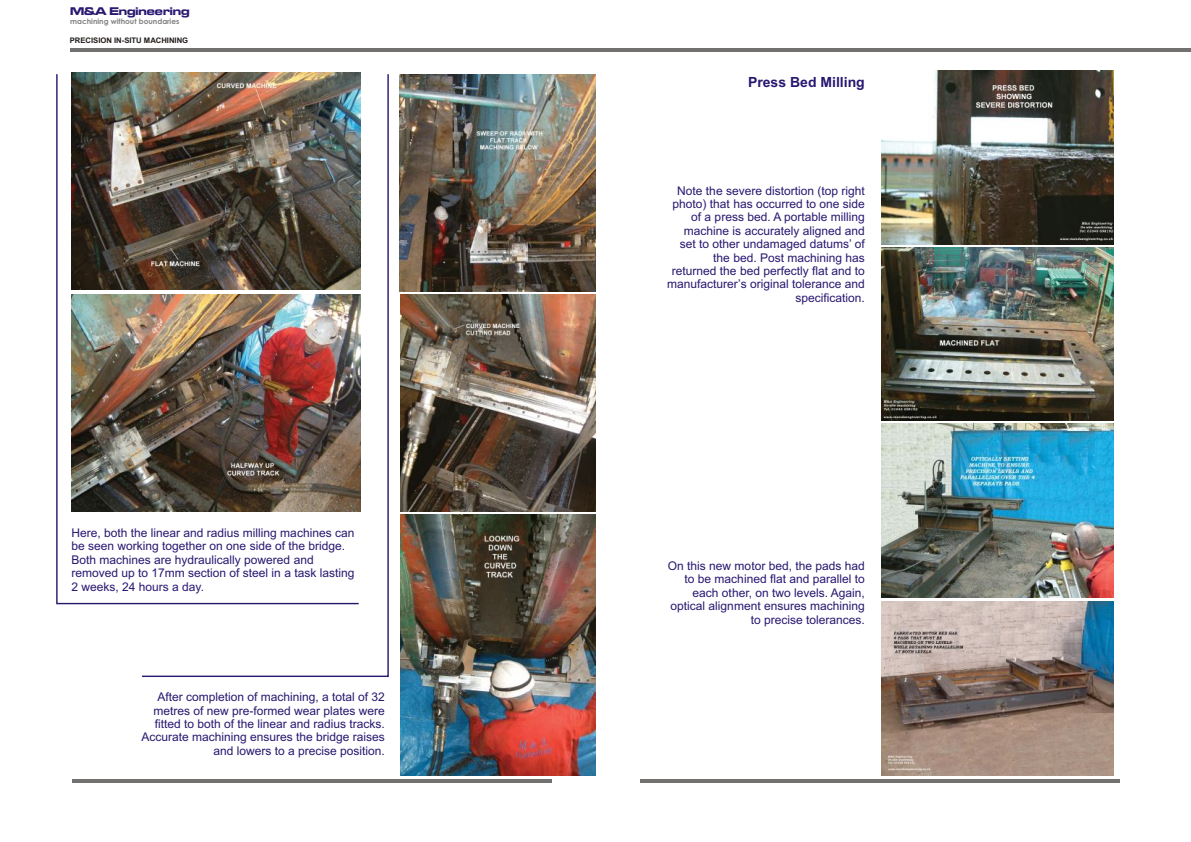
<style>
.page{position:relative;width:1191px;height:842px;background:#fff}
.page>*{position:absolute;margin:0;border:0;box-sizing:border-box;transform-origin:0 0}
.t1{font:700 14px "Arial";color:#291770}
.t2{font:12px/13.4px "Arial";color:#291770;text-align:right}
.t3{font:11.6px "Microgramma DEE Bold Exte";color:#291770}
.t4{font:700 7.7px "Arial";color:#1f1a17}
.t5{font:700 7.4px "Century Gothic";color:#828282}
</style>
<div class="page">
<hr style="left:71px;top:48px;width:1120px;height:4px;background:#737070">
<hr style="left:640px;top:779px;width:480px;height:4px;background:#737070">
<hr style="left:72px;top:779px;width:480px;height:4px;background:#737070">
<img style="left:399px;top:74px;width:196px;height:218px">
<img style="left:400px;top:515px;width:195px;height:260px">
<img style="left:400px;top:295px;width:195px;height:216px">
<img style="left:881px;top:71px;width:232px;height:173px">
<img style="left:881px;top:247px;width:232px;height:174px">
<img style="left:881px;top:424px;width:232px;height:174px">
<img style="left:881px;top:602px;width:232px;height:174px">
<img style="left:56px;top:73px;width:85px;height:532px">
<img style="left:141px;top:73px;width:248px;height:604px">
<p class="t3" style="left:70px;top:6px;width:121px">M&amp;A Engineering</p>
<p class="t4" style="left:70px;top:37px;width:120px">PRECISION IN-SITU MACHINING</p>
<p class="t5" style="left:70px;top:18px;width:111px">machining without boundaries</p>
<p class="t2" style="left:71px;top:527px;width:284px;text-align:left">Here, both the linear and radius milling machines can be seen working together on one side of the bridge.<br>Both machines are hydraulically powered and removed up to 17mm section of steel in a task lasting 2 weeks, 24 hours a day.</p>
<p class="t2" style="left:141px;top:691px;width:245px">After completion of machining, a total of 32 metres of new pre-formed wear plates were fitted to both of the linear and radius tracks.<br>Accurate machining ensures the bridge raises and lowers to a precise position.</p>
<p class="t1" style="left:748px;top:77px;width:118px">Press Bed Milling</p>
<p class="t2" style="left:667px;top:185px;width:199px">Note the severe distortion (top right photo) that has occurred to one side of a press bed. A portable milling machine is accurately aligned and set to other undamaged datums’ of the bed. Post machining has returned the bed perfectly flat and to manufacturer’s original tolerance and specification.</p>
<p class="t2" style="left:668px;top:560px;width:198px">On this new motor bed, the pads had to be machined flat and parallel to each other, on two levels. Again, optical alignment ensures machining to precise tolerances.</p>
</div>
